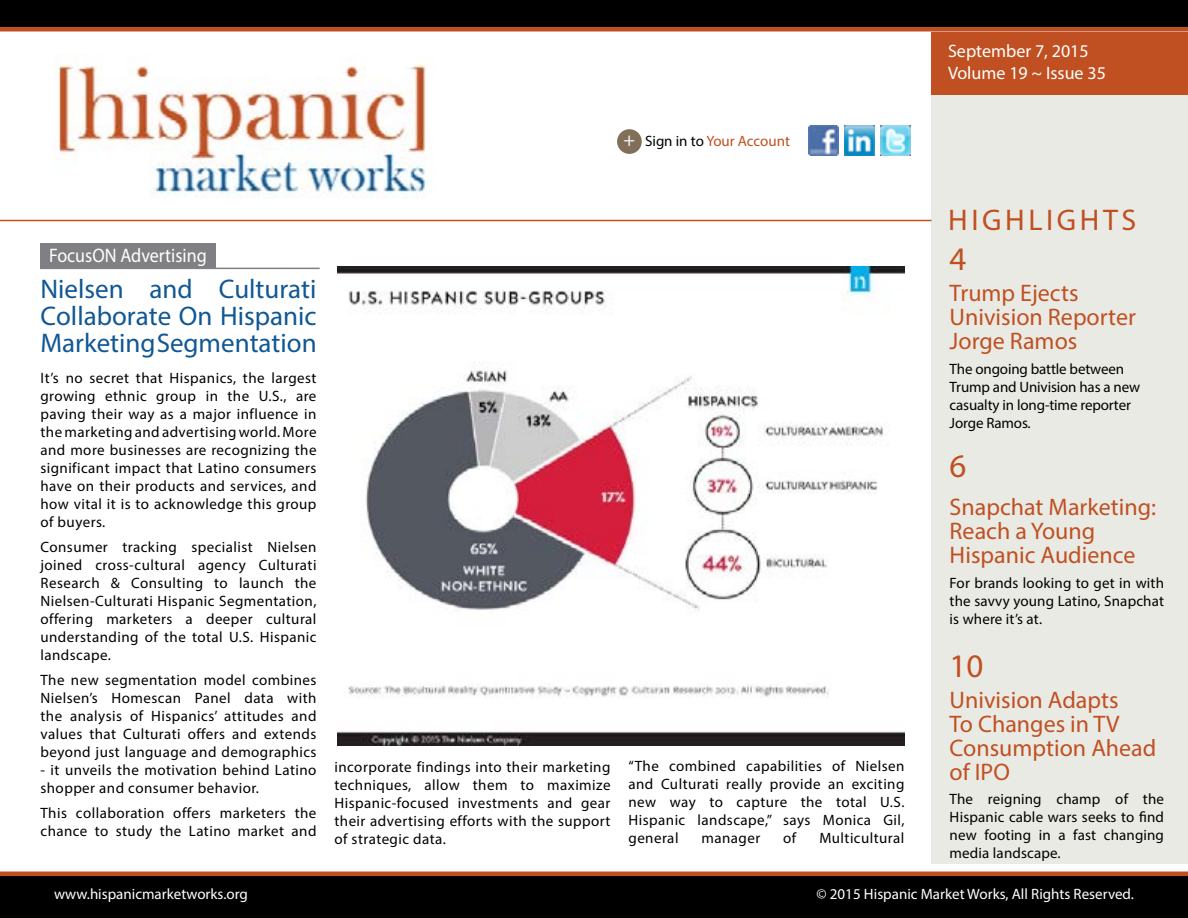
<style>
.page{position:relative;width:1188px;height:918px;background:#fff}
.page>*{position:absolute;margin:0;border:0;box-sizing:border-box;transform-origin:0 0}
.t1{font:33px "Myriad Pro";color:#c05021}
.t2{font:30px "Myriad Pro";letter-spacing:.12em;color:#c05021}
.t3{font:27px/27px "Myriad Pro";color:#105794;text-align:justify}
.t4{font:24px/24px "Myriad Pro";color:#c05021}
.t5{font:19.65px "Myriad Pro";color:#fff;scale:.92 1}
.t6{font:18px/21.6px "Myriad Pro";color:#fff}
.t7{font:15px/18px "Myriad Pro";letter-spacing:.03em;color:#000;text-align:justify}
.t8{font:15px/18px "Myriad Pro";letter-spacing:-.01em;color:#000}
.t9{font:15px "Myriad Pro";color:#fff}
.t10{font:15px "Myriad Pro";color:#c05021}
.s1{font-size:19.5px;color:#fff}
.s2{color:#000}
</style>
<div class="page">
<div style="left:932px;top:5px;width:256px;height:859px;background:#eaeae5"></div>
<div style="left:0;top:874px;width:1188px;height:44px;background:#000"></div>
<hr style="left:0;top:872px;width:1188px;height:4px;background:#c05021">
<div style="left:0;top:27px;width:1188px;height:5px;background:#c05021"></div>
<div style="left:932px;top:32px;width:256px;height:62px;background:#c05021"></div>
<img style="left:808px;top:125px;width:30px;height:30px">
<img style="left:880px;top:125px;width:30px;height:30px">
<img style="left:844px;top:125px;width:30px;height:30px">
<div style="left:617px;top:129px;width:25px;height:25px;background:#826f59;border-radius:50%"></div>
<div style="left:0;top:0;width:1188px;height:27px;background:#000"></div>
<hr style="left:0;top:220px;width:932px;height:1px;background:#c05021">
<img style="left:54px;top:60px;width:381px;height:139px">
<div style="left:40px;top:243px;width:176px;height:25px;background:#807f83"></div>
<hr style="left:40px;top:268px;width:280px;height:1px;background:#807f83">
<img style="left:338px;top:267px;width:566px;height:479px">
<p class="t10" style="left:623px;top:132px;width:168px"><span class="s1">+</span> <span class="s2">Sign in to</span> Your Account</p>
<h3 class="t5" style="left:49px;top:243px;width:173px">FocusON Advertising</h3>
<h3 class="t3" style="left:40px;top:275px;width:278px">Nielsen and Culturati Collaborate On Hispanic Marketing Segmentation</h3>
<p class="t7" style="left:40px;top:369px;width:278px">It’s no secret that Hispanics, the largest growing ethnic group in the U.S., are paving their way as a major influence in the marketing and advertising world. More and more businesses are recognizing the significant impact that Latino consumers have on their products and services, and how vital it is to acknowledge this group of buyers.</p>
<p class="t7" style="left:40px;top:538px;width:278px">Consumer tracking specialist Nielsen joined cross-cultural agency Culturati Research &amp; Consulting to launch the Nielsen-Culturati Hispanic Segmentation, offering marketers a deeper cultural understanding of the total U.S. Hispanic landscape.</p>
<p class="t7" style="left:40px;top:671px;width:278px">The new segmentation model combines Nielsen’s Homescan Panel data with the analysis of Hispanics’ attitudes and values that Culturati offers and extends beyond just language and demographics</p>
<p class="t7" style="left:40px;top:761px;width:278px">- it unveils the motivation behind Latino shopper and consumer behavior.</p>
<p class="t7" style="left:40px;top:803px;width:278px">This collaboration offers marketers the chance to study the Latino market and</p>
<p class="t7" style="left:334px;top:757px;width:278px">incorporate findings into their marketing techniques, allow them to maximize Hispanic-focused investments and gear their advertising efforts with the support of strategic data.</p>
<p class="t7" style="left:628px;top:756px;width:278px">“The combined capabilities of Nielsen and Culturati really provide an exciting new way to capture the total U.S.<br>Hispanic landscape,” says Monica Gil, general</p>
<p class="t7" style="left:702px;top:828px;width:60px">manager</p>
<p class="t7" style="left:783px;top:828px;width:15px">of</p>
<p class="t7" style="left:819px;top:828px;width:87px">Multicultural</p>
<p class="t6" style="left:948px;top:40px;width:159px">September 7, 2015<br>Volume 19 ~ Issue 35</p>
<h2 class="t2" style="left:948px;top:201px;width:189px">HIGHLIGHTS</h2>
<h1 class="t1" style="left:950px;top:239px;width:18px">4</h1>
<h3 class="t4" style="left:950px;top:280px;width:188px">Trump Ejects<br>Univision Reporter<br>Jorge Ramos</h3>
<p class="t8" style="left:950px;top:359px;width:192px">The ongoing battle between<br>Trump and Univision has a new casualty in long-time reporter<br>Jorge Ramos.</p>
<h1 class="t1" style="left:950px;top:446px;width:18px">6</h1>
<h3 class="t4" style="left:950px;top:495px;width:208px">Snapchat Marketing:<br>Reach a Young<br>Hispanic Audience</h3>
<p class="t7" style="left:950px;top:573px;width:216px">For brands looking to get in with the savvy young Latino, Snapchat is where it’s at.</p>
<h1 class="t1" style="left:950px;top:646px;width:35px">10</h1>
<h3 class="t4" style="left:950px;top:687px;width:208px">Univision Adapts<br>To Changes in TV<br>Consumption Ahead of IPO</h3>
<p class="t7" style="left:950px;top:790px;width:216px">The reigning champ of the Hispanic cable wars seeks to find new footing in a fast changing media landscape.</p>
<p class="t9" style="left:54px;top:884px;width:195px">www.hispanicmarketworks.org</p>
<p class="t9" style="left:817px;top:884px;width:319px">© 2015 Hispanic Market Works, All Rights Reserved.</p>
</div>
